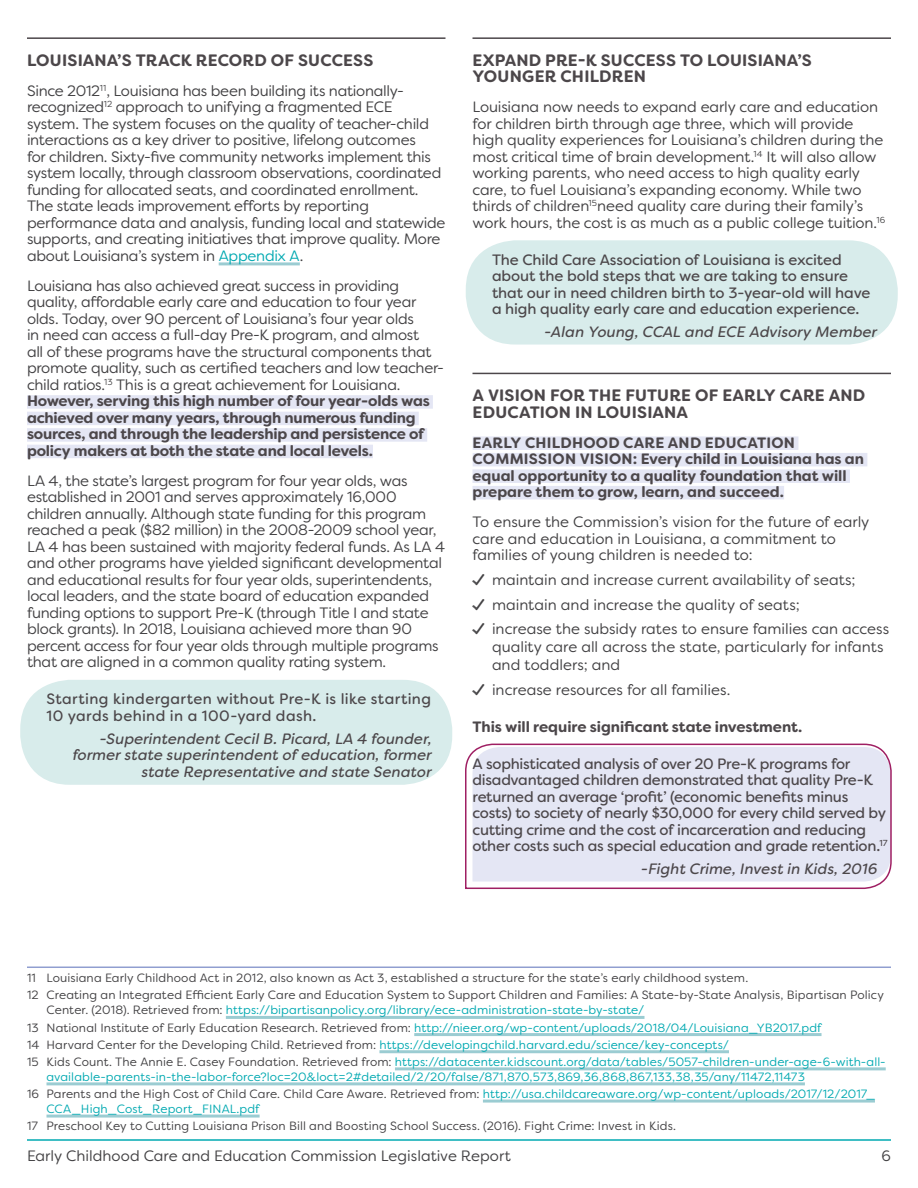
<style>
.page{position:relative;width:918px;height:1188px;background:#fff}
.page>*{position:absolute;margin:0;border:0;box-sizing:border-box;transform-origin:0 0}
.Subhead{font:700 16.5px/16.5px "Filson Soft";letter-spacing:.015em;color:#4c474a}
.Body{font:15px/16.5px "Filson Soft";letter-spacing:-.015em;color:#414042}
.Call_Out{font:15px/16.5px "Filson Soft";letter-spacing:-.02em;color:#4c474a}
.Body-2{font:700 15px/16.5px "Filson Soft";color:#4c474a}
.Call_Out-2{font:italic 15px/16.5px "Filson Soft";letter-spacing:.005em;color:#4c474a;text-align:right}
.Quotes{font:15px/16.5px "Filson Soft";letter-spacing:-.005em;color:#4c474a}
.Quotes-2{font:15px/16.5px "Filson Soft";letter-spacing:.025em;color:#4c474a}
.Footnote{font:12px/15px "Filson Soft";letter-spacing:.01em;color:#00a9b1}
.Footnote-2{font:12px/15px "Filson Soft";letter-spacing:.01em;color:#414042}
.s1{color:#00a9b1}
.s2{font-weight:700;color:#4c474a}
.s3{font-family:"Le Osler Stamp Icon"}
.s4{color:#414042}
</style>
<div class="page">
<hr style="left:27px;top:1139px;width:864px;height:2px;background:#00a9b1">
<hr style="left:27px;top:37px;width:419px;height:2px;background:#4c474a">
<hr style="left:219px;top:262px;width:81px;height:3px;background:#9bccd2">
<div style="left:27px;top:395px;width:406px;height:14px;background:#e4e6f4"></div>
<div style="left:27px;top:412px;width:392px;height:13px;background:#e4e6f4"></div>
<div style="left:27px;top:428px;width:400px;height:14px;background:#e4e6f4"></div>
<div style="left:27px;top:445px;width:346px;height:13px;background:#e4e6f4"></div>
<div style="left:20px;top:680px;width:432px;height:105px;background:#d8eceb;border-radius:50px"></div>
<hr style="left:27px;top:967px;width:864px;height:1px;background:#909ed0">
<hr style="left:226px;top:1016px;width:419px;height:3px;background:#9bccd2">
<hr style="left:414px;top:1033px;width:408px;height:3px;background:#9bccd2">
<hr style="left:379px;top:1050px;width:350px;height:3px;background:#9bccd2">
<hr style="left:395px;top:1067px;width:491px;height:3px;background:#9bccd2">
<hr style="left:46px;top:1082px;width:759px;height:3px;background:#9bccd2">
<hr style="left:483px;top:1100px;width:392px;height:3px;background:#9bccd2">
<hr style="left:46px;top:1115px;width:214px;height:3px;background:#9bccd2">
<hr style="left:472px;top:37px;width:419px;height:2px;background:#4c474a">
<div style="left:466px;top:240px;width:432px;height:105px;background:#d8eceb;border-radius:50px"></div>
<hr style="left:472px;top:373px;width:419px;height:1px;background:#4c474a">
<div style="left:473px;top:436px;width:325px;height:14px;background:#e4e6f4"></div>
<div style="left:473px;top:453px;width:394px;height:13px;background:#e4e6f4"></div>
<div style="left:472px;top:469px;width:378px;height:14px;background:#e4e6f4"></div>
<div style="left:472px;top:486px;width:312px;height:13px;background:#e4e6f4"></div>
<svg style="left:465px;top:743px;width:427px;height:146px;background:#e4e2f1"></svg>
<p class="Subhead" style="left:27px;top:52px;width:348px">LOUISIANA’S TRACK RECORD OF SUCCESS</p>
<p class="Body" style="left:27px;top:82px;width:420px">Since 2012<sup>11</sup>, Louisiana has been building its nationally&shy;recognized<sup>12</sup> approach to unifying a fragmented ECE system. The system focuses on the quality of teacher-child interactions as a key driver to positive, lifelong outcomes<br>for children. Sixty-five community networks implement this system locally, through classroom observations, coordinated funding for allocated seats, and coordinated enrollment.<br>The state leads improvement efforts by reporting performance data and analysis, funding local and statewide supports, and creating initiatives that improve quality. More about Louisiana’s system in <span class="s1">Appendix A</span>.</p>
<p class="Body" style="left:27px;top:277px;width:419px">Louisiana has also achieved great success in providing quality, affordable early care and education to four year olds. Today, over 90 percent of Louisiana’s four year olds<br>in need can access a full-day Pre-K program, and almost<br>all of these programs have the structural components that promote quality, such as certified teachers and low teacher&shy;child ratios.<sup>13</sup> This is a great achievement for Louisiana.<br><span class="s2">However, serving this high number of four year-olds was achieved over many years, through numerous funding sources, and through the leadership and persistence of policy makers at both the state and local levels.</span></p>
<p class="Body" style="left:27px;top:472px;width:420px">LA 4, the state’s largest program for four year olds, was established in 2001 and serves approximately 16,000 children annually. Although state funding for this program reached a peak ($82 million) in the 2008-2009 school year, LA 4 has been sustained with majority federal funds. As LA 4 and other programs have yielded significant developmental and educational results for four year olds, superintendents, local leaders, and the state board of education expanded funding options to support Pre-K (through Title I and state block grants). In 2018, Louisiana achieved more than 90 percent access for four year olds through multiple programs that are aligned in a common quality rating system.</p>
<p class="Quotes-2" style="left:46px;top:691px;width:386px">Starting kindergarten without Pre-K is like starting<br>10 yards behind in a 100-yard dash.</p>
<p class="Call_Out-2" style="left:73px;top:730px;width:361px">-Superintendent Cecil B. Picard, LA 4 founder, former state superintendent of education, former state Representative and state Senator</p>
<p class="Subhead" style="left:473px;top:52px;width:341px">EXPAND PRE-K SUCCESS TO LOUISIANA’S<br>YOUNGER CHILDREN</p>
<p class="Body" style="left:472px;top:99px;width:414px">Louisiana now needs to expand early care and education for children birth through age three, which will provide high quality experiences for Louisiana’s children during the most critical time of brain development.<sup>14</sup> It will also allow working parents, who need access to high quality early care, to fuel Louisiana’s expanding economy. While two thirds of children<sup>15</sup>need quality care during their family’s work hours, the cost is as much as a public college tuition.<sup>16</sup></p>
<p class="Quotes" style="left:492px;top:251px;width:380px">The Child Care Association of Louisiana is excited about the bold steps that we are taking to ensure that our in need children birth to 3-year-old will have a high quality early care and education experience.</p>
<p class="Call_Out-2" style="left:544px;top:324px;width:335px">-Alan Young, CCAL and ECE Advisory Member</p>
<p class="Subhead" style="left:473px;top:387px;width:394px">A VISION FOR THE FUTURE OF EARLY CARE AND<br>EDUCATION IN LOUISIANA</p>
<p class="Body-2" style="left:472px;top:434px;width:393px">EARLY CHILDHOOD CARE AND EDUCATION COMMISSION VISION: Every child in Louisiana has an equal opportunity to a quality foundation that will prepare them to grow, learn, and succeed.</p>
<p class="Body" style="left:472px;top:514px;width:398px">To ensure the Commission’s vision for the future of early care and education in Louisiana, a commitment to families of young children is needed to:</p>
<p class="Body" style="left:472px;top:571px;width:385px"><span class="s3">¿</span> maintain and increase current availability of seats;</p>
<p class="Body" style="left:472px;top:596px;width:329px"><span class="s3">¿</span> maintain and increase the quality of seats;</p>
<p class="Body" style="left:492px;top:620px;width:399px;line-height:18px;text-indent:-20px"><span class="s3">¿</span> increase the subsidy rates to ensure families can access quality care all across the state, particularly for infants and toddlers; and</p>
<p class="Body" style="left:472px;top:682px;width:259px"><span class="s3">¿</span> increase resources for all families.</p>
<p class="Body-2" style="left:472px;top:718px;width:331px">This will require significant state investment.</p>
<p class="Call_Out" style="left:472px;top:755px;width:417px">A sophisticated analysis of over 20 Pre-K programs for disadvantaged children demonstrated that quality Pre-K returned an average ‘profit’ (economic benefits minus costs) to society of nearly $30,000 for every child served by cutting crime and the cost of incarceration and reducing other costs such as special education and grade retention.<sup>17</sup></p>
<p class="Call_Out-2" style="left:641px;top:861px;width:238px">-Fight Crime, Invest in Kids, 2016</p>
<p class="Footnote-2" style="left:27px;top:970px;width:723px">11 Louisiana Early Childhood Act in 2012, also known as Act 3, established a structure for the state’s early childhood system.</p>
<p class="Footnote-2" style="left:46px;top:988px;width:839px;text-indent:-20px">12 Creating an Integrated Efficient Early Care and Education System to Support Children and Families: A State-by-State Analysis, Bipartisan Policy<br>Center. (2018). Retrieved from: <span class="s1">https://bipartisanpolicy.org/library/ece-administration-state-by-state/</span></p>
<p class="Footnote" style="left:27px;top:1020px;width:796px"><span class="s4">13 National Institute of Early Education Research. Retrieved from:</span> http://nieer.org/wp-content/uploads/2018/04/Louisiana_YB2017.pdf</p>
<p class="Footnote" style="left:27px;top:1037px;width:703px"><span class="s4">14 Harvard Center for the Developing Child. Retrieved from:</span> https://developingchild.harvard.edu/science/key-concepts/</p>
<p class="Footnote" style="left:46px;top:1054px;width:841px;text-indent:-20px"><span class="s4">15 Kids Count. The Annie E. Casey Foundation. Retrieved from:</span> https://datacenter.kidscount.org/data/tables/5057-children-under-age-6-with-all&shy;available-parents-in-the-labor-force?loc=20&amp;loct=2#detailed/2/20/false/871,870,573,869,36,868,867,133,38,35/any/11472,11473</p>
<p class="Footnote" style="left:46px;top:1086px;width:830px;text-indent:-20px"><span class="s4">16 Parents and the High Cost of Child Care. Child Care Aware. Retrieved from:</span> http://usa.childcareaware.org/wp-content/uploads/2017/12/2017_<br>CCA_High_Cost_Report_FINAL.pdf</p>
<p class="Footnote-2" style="left:27px;top:1118px;width:651px">17 Preschool Key to Cutting Louisiana Prison Bill and Boosting School Success. (2016). Fight Crime: Invest in Kids.</p>
<p class="Body" style="left:27px;top:1147px;width:485px">Early Childhood Care and Education Commission Legislative Report</p>
<p class="Body" style="left:882px;top:1147px;width:11px">6</p>
</div>
